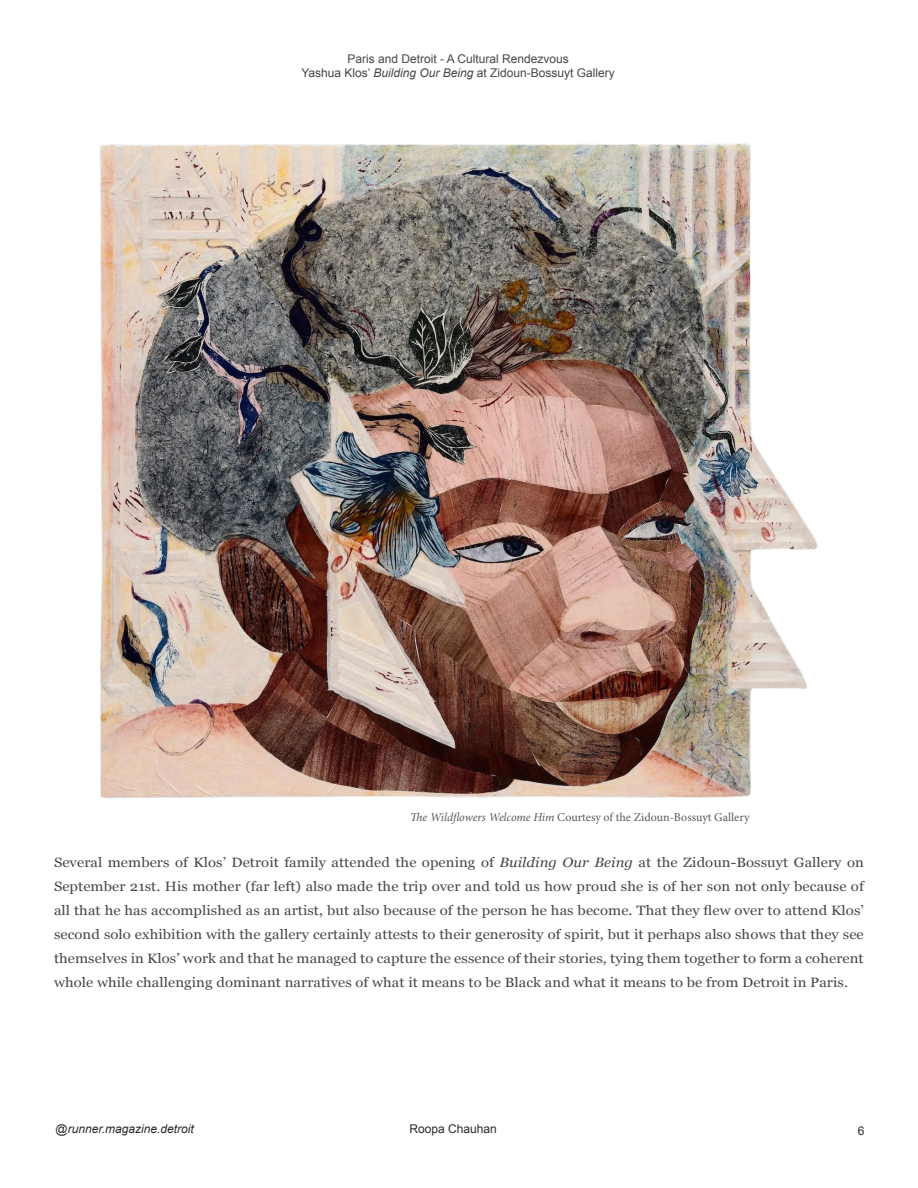
<style>
.page{position:relative;width:918px;height:1188px;background:#fff}
.page>*{position:absolute;margin:0;border:0;box-sizing:border-box;transform-origin:0 0}
.t1{font:13.5px/24px "Georgia";letter-spacing:.005em;color:#4a4647;text-align:justify;scale:1.1 1}
.t2{font:12px/14.4px "Arial";color:#484646;text-align:center}
.t3{font:12px "Minion Pro";color:#58595b}
.t4{font:italic 12px "Arial";color:#2d292a}
.t5{font:12px "Arial";color:#2d292a}
.s1{font-style:italic}
</style>
<div class="page">
<img style="left:100px;top:143px;width:718px;height:656px">
<p class="t2" style="left:301px;top:51px;width:315px">Paris and Detroit - A Cultural Rendezvous<br>Yashua Klos’ <span class="s1">Building Our Being</span> at Zidoun-Bossuyt Gallery</p>
<p class="t3" style="left:410px;top:810px;width:341px"><span class="s1">The Wildflowers Welcome Him</span> Courtesy of the Zidoun-Bossuyt Gallery</p>
<p class="t1" style="left:54px;top:850px;width:738px">Several members of Klos’ Detroit family attended the opening of <span class="s1">Building Our Being</span> at the Zidoun-Bossuyt Gallery on September 21st. His mother (far left) also made the trip over and told us how proud she is of her son not only because of all that he has accomplished as an artist, but also because of the person he has become. That they flew over to attend Klos’ second solo exhibition with the gallery certainly attests to their generosity of spirit, but it perhaps also shows that they see themselves in Klos’ work and that he managed to capture the essence of their stories, tying them together to form a coherent whole while challenging dominant narratives of what it means to be Black and what it means to be from Detroit in Paris.</p>
<p class="t4" style="left:56px;top:1121px;width:140px">@runner.magazine.detroit</p>
<p class="t5" style="left:410px;top:1121px;width:89px">Roopa Chauhan</p>
<p class="t5" style="left:858px;top:1123px;width:8px">6</p>
</div>
